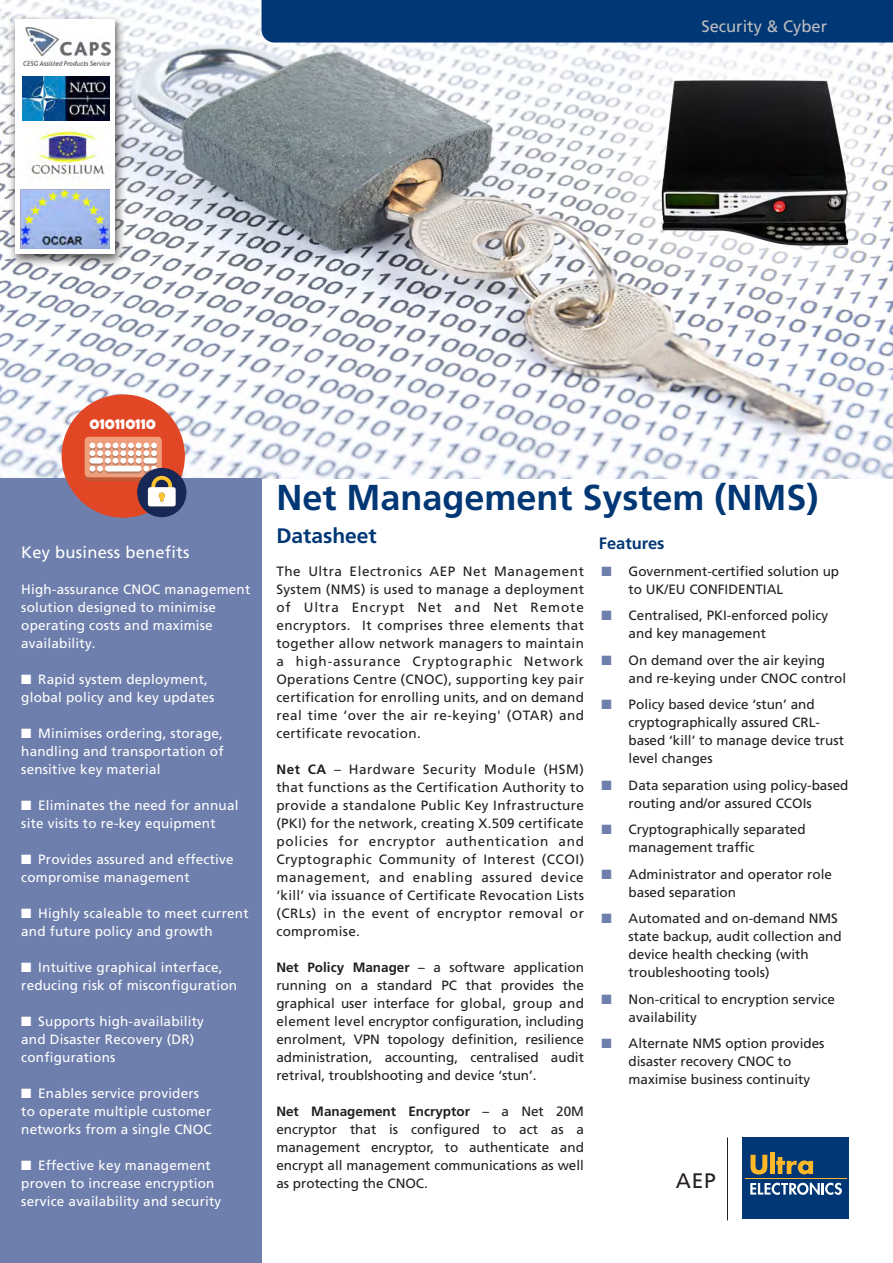
<style>
.page{position:relative;width:893px;height:1263px;background:#fff}
.page>*{position:absolute;margin:0;border:0;box-sizing:border-box;transform-origin:0 0}
.t1{font:700 36px "Frutiger LT Pro";color:#013775}
.t2{font:700 21px "Frutiger LT Pro";color:#013775}
.t3{font:21px "Frutiger LT Pro";color:#231f20}
.t4{font:16.5px "Frutiger LT Pro";letter-spacing:.015em;color:#fff}
.t5{font:16.5px "Frutiger LT Pro";color:#bcbdc0}
.t6{font:700 16.5px "Frutiger LT Pro";color:#013775}
.t7{font:700 16.05px "Berlin Sans FB Demi";color:#fff}
.t8{font:13.5px/18px "Frutiger LT Pro";color:#231f20}
.t9{font:13.5px/18px "Frutiger LT Pro";letter-spacing:.015em;color:#fff}
.s1{font-weight:700}
.s2{color:#6e7fad}
</style>
<div class="page">
<img style="left:0;top:0;width:893px;height:478px">
<div style="left:0;top:478px;width:261px;height:785px;background:#6e7fad"></div>
<div style="left:574px;top:0;width:319px;height:333px;background:#fff;opacity:.89"></div>
<img style="left:640px;top:67px;width:231px;height:192px">
<div style="left:8px;top:15px;width:117px;height:252px;background:#231f20;opacity:.75"></div>
<div style="left:16px;top:19px;width:99px;height:235px;background:#fff"></div>
<img style="left:20px;top:129px;width:90px;height:119px">
<img style="left:23px;top:77px;width:87px;height:43px">
<img style="left:24px;top:28px;width:86px;height:38px">
<div style="left:261px;top:0;width:632px;height:43px;background:#013775"></div>
<div style="left:743px;top:1137px;width:106px;height:82px;background:#013775"></div>
<svg style="left:750px;top:1183px;width:92px;height:12px"></svg>
<svg style="left:750px;top:1155px;width:17px;height:19px"></svg>
<hr style="left:770px;top:1153px;width:4px;height:21px;background:#fcb828">
<svg style="left:776px;top:1157px;width:37px;height:17px"></svg>
<hr style="left:745px;top:1177px;width:101px;height:1px;background:#fcb828">
<hr style="left:727px;top:1137px;width:1px;height:83px;background:#231f20">
<div style="left:62px;top:394px;width:123px;height:124px;background:#e24725;border-radius:50%"></div>
<div style="left:85px;top:437px;width:77px;height:40px;background:#ef9f7c;border-radius:4px"></div>
<div style="left:137px;top:468px;width:49px;height:49px;background:#172756;border-radius:50%"></div>
<svg style="left:85px;top:443px;width:91px;height:65px"></svg>
<p class="t5" style="left:701px;top:16px;width:127px">Security &amp; Cyber</p>
<p class="t7" style="left:90px;top:414px;width:68px">010110110</p>
<p class="t4" style="left:21px;top:543px;width:170px">Key business benefits</p>
<p class="t9" style="left:21px;top:580px;width:231px">High-assurance CNOC management solution designed to minimise operating costs and maximise availability.</p>
<p class="t9" style="left:21px;top:670px;width:195px">■ Rapid system deployment, global policy and key updates</p>
<p class="t9" style="left:21px;top:724px;width:204px;text-align:justify">■ Minimises ordering, storage, handling and transportation of sensitive key material</p>
<p class="t9" style="left:21px;top:796px;width:219px">■ Eliminates the need for annual site visits to re-key equipment</p>
<p class="t9" style="left:21px;top:850px;width:214px">■ Provides assured and effective compromise management</p>
<p class="t9" style="left:21px;top:904px;width:229px">■ Highly scaleable to meet current and future policy and growth</p>
<p class="t9" style="left:21px;top:958px;width:217px">■ Intuitive graphical interface, reducing risk of misconfiguration</p>
<p class="t9" style="left:21px;top:1012px;width:184px">■ Supports high-availability and Disaster Recovery (DR) configurations</p>
<p class="t9" style="left:21px;top:1084px;width:192px">■ Enables service providers to operate multiple customer networks from a single CNOC</p>
<p class="t9" style="left:21px;top:1156px;width:202px">■ Effective key management proven to increase encryption service availability and security</p>
<p class="t1" style="left:276px;top:477px;width:544px">Net Management System (NMS)</p>
<p class="t2" style="left:276px;top:524px;width:102px">Datasheet</p>
<p class="t8" style="left:276px;top:562px;width:309px;text-align:justify">The Ultra Electronics AEP Net Management System (NMS) is used to manage a deployment of Ultra Encrypt Net and Net Remote encryptors. It comprises three elements that together allow network managers to maintain a high-assurance Cryptographic Network Operations Centre (CNOC), supporting key pair certification for enrolling units, and on demand real time ‘over the air re-keying' (OTAR) and certificate revocation.</p>
<p class="t8" style="left:276px;top:760px;width:309px;text-align:justify"><span class="s1">Net CA</span> – Hardware Security Module (HSM) that functions as the Certification Authority to provide a standalone Public Key Infrastructure (PKI) for the network, creating X.509 certificate policies for encryptor authentication and Cryptographic Community of Interest (CCOI) management, and enabling assured device ‘kill’ via issuance of Certificate Revocation Lists (CRLs) in the event of encryptor removal or compromise.</p>
<p class="t8" style="left:276px;top:958px;width:309px;text-align:justify"><span class="s1">Net Policy Manager</span> – a software application running on a standard PC that provides the graphical user interface for global, group and element level encryptor configuration, including enrolment, VPN topology definition, resilience administration, accounting, centralised audit retrival, troublshooting and device ‘stun’.</p>
<p class="t8" style="left:276px;top:1102px;width:309px;text-align:justify"><span class="s1">Net Management Encryptor</span> – a Net 20M encryptor that is configured to act as a management encryptor, to authenticate and encrypt all management communications as well as protecting the CNOC.</p>
<p class="t6" style="left:599px;top:534px;width:67px">Features</p>
<p class="t8" style="left:629px;top:562px;width:212px;text-indent:-27px"><span class="s2">■</span> Government-certified solution up to UK/EU CONFIDENTIAL</p>
<p class="t8" style="left:629px;top:607px;width:201px;text-indent:-27px"><span class="s2">■</span> Centralised, PKI-enforced policy and key management</p>
<p class="t8" style="left:629px;top:651px;width:219px;text-indent:-27px"><span class="s2">■</span> On demand over the air keying and re-keying under CNOC control</p>
<p class="t8" style="left:629px;top:696px;width:217px;text-indent:-27px"><span class="s2">■</span> Policy based device ‘stun’ and cryptographically assured CRL&shy;based ‘kill’ to manage device trust level changes</p>
<p class="t8" style="left:629px;top:776px;width:221px;text-indent:-27px"><span class="s2">■</span> Data separation using policy-based routing and/or assured CCOIs</p>
<p class="t8" style="left:629px;top:821px;width:179px;text-indent:-27px"><span class="s2">■</span> Cryptographically separated management traffic</p>
<p class="t8" style="left:629px;top:865px;width:205px;text-indent:-27px"><span class="s2">■</span> Administrator and operator role based separation</p>
<p class="t8" style="left:629px;top:910px;width:215px;text-indent:-27px"><span class="s2">■</span> Automated and on-demand NMS state backup, audit collection and device health checking (with troubleshooting tools)</p>
<p class="t8" style="left:629px;top:990px;width:208px;text-indent:-27px"><span class="s2">■</span> Non-critical to encryption service availability</p>
<p class="t8" style="left:629px;top:1035px;width:197px;text-indent:-27px"><span class="s2">■</span> Alternate NMS option provides disaster recovery CNOC to maximise business continuity</p>
<p class="t3" style="left:676px;top:1168px;width:42px">AEP</p>
</div>
